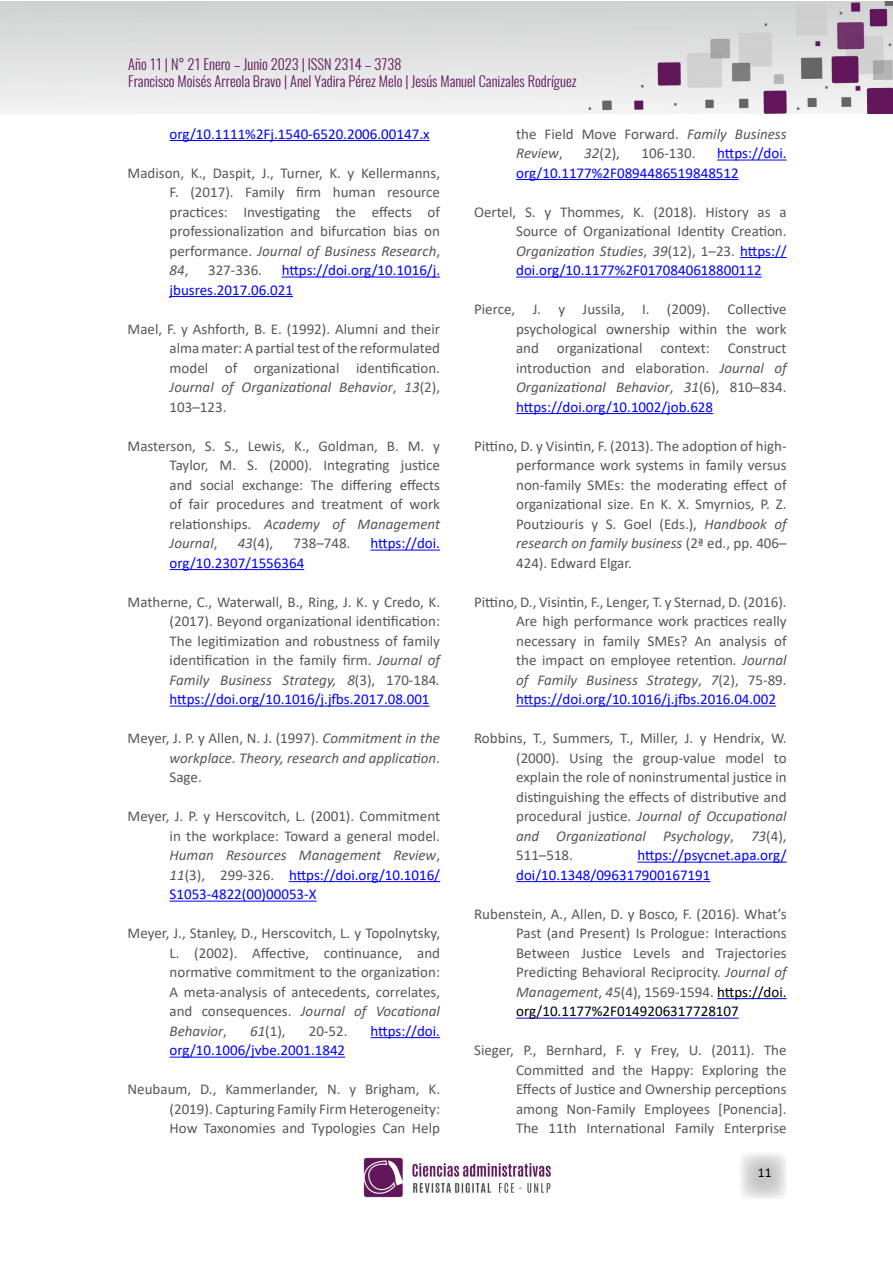
<style>
.page{position:relative;width:893px;height:1263px;background:#fff}
.page>*{position:absolute;margin:0;border:0;box-sizing:border-box;transform-origin:0 0}
.t1{font:15px/19.5px "Calibri";color:#575756;text-align:justify}
.t2{font:15px/19.5px "Calibri";color:#00f}
.t3{font:italic 15px/19.5px "Calibri";color:#575756;text-align:justify}
.t4{font:300 14.4px/17.2px "Oswald";color:#61135a}
.t5{font:13.5px "Calibri";color:#000}
.s1{font-style:italic}
.s2{color:#00f}
.s3{font-style:normal}
.s4{color:#000}
</style>
<div class="page">
<svg style="left:741px;top:1153px;width:45px;height:46px"></svg>
<img style="left:0;top:1px;width:893px;height:112px">
<img style="left:363px;top:1157px;width:188px;height:41px">
<hr style="left:170px;top:140px;width:260px;height:1px;background:#00f">
<hr style="left:282px;top:277px;width:158px;height:1px;background:#00f">
<hr style="left:170px;top:296px;width:123px;height:1px;background:#00f">
<hr style="left:371px;top:550px;width:69px;height:1px;background:#00f">
<hr style="left:170px;top:569px;width:134px;height:1px;background:#00f">
<hr style="left:170px;top:706px;width:260px;height:1px;background:#00f">
<hr style="left:289px;top:881px;width:151px;height:1px;background:#00f">
<hr style="left:170px;top:901px;width:147px;height:1px;background:#00f">
<hr style="left:371px;top:1037px;width:69px;height:1px;background:#00f">
<hr style="left:170px;top:1057px;width:175px;height:1px;background:#00f">
<hr style="left:717px;top:160px;width:70px;height:1px;background:#00f">
<hr style="left:516px;top:179px;width:223px;height:1px;background:#00f">
<hr style="left:740px;top:257px;width:47px;height:1px;background:#00f">
<hr style="left:516px;top:277px;width:246px;height:1px;background:#00f">
<hr style="left:516px;top:413px;width:197px;height:1px;background:#00f">
<hr style="left:516px;top:706px;width:260px;height:1px;background:#00f">
<hr style="left:637px;top:862px;width:150px;height:1px;background:#00f">
<hr style="left:516px;top:881px;width:194px;height:1px;background:#00f">
<hr style="left:717px;top:998px;width:70px;height:1px;background:#00f">
<hr style="left:516px;top:1018px;width:223px;height:1px;background:#00f">
<p class="t4" style="left:128px;top:53px;width:450px">Año 11 | N° 21 Enero – Junio 2023 | ISSN 2314 – 3738<br>Francisco Moisés Arreola Bravo | Anel Yadira Pérez Melo | Jesús Manuel Canizales Rodríguez</p>
<p class="t2" style="left:170px;top:124px;width:262px">org/10.1111%2Fj.1540-6520.2006.00147.x</p>
<p class="t1" style="left:170px;top:163px;width:272px;text-indent:-42px">Madison, K., Daspit, J., Turner, K. y Kellermanns, F. (2017). Family firm human resource practices: Investigating the effects of professionalization and bifurcation bias on performance. <span class="s1">Journal of Business Research</span>, <span class="s1">84</span>,</p>
<p class="t1" style="left:516px;top:124px;width:272px">the Field Move Forward. <span class="s1">Family Business<br>Review</span>,</p>
<p class="t2" style="left:516px;top:143px;width:272px;text-indent:201px">https://doi. org/10.1177%2F0894486519848512</p>
<p class="t1" style="left:516px;top:202px;width:272px;text-indent:-42px">Oertel, S. y Thommes, K. (2018). History as a Source of Organizational Identity Creation.<br><span class="s1">Organization Studies</span>, <span class="s1">39</span>(12), 1–23. <span class="s2">https:// doi.org/10.1177%2F0170840618800112</span></p>
<p class="t1" style="left:516px;top:299px;width:272px;text-indent:-42px">Pierce, J. y Jussila, I. (2009). Collective psychological ownership within the work and organizational context: Construct introduction and elaboration. <span class="s1">Journal of Organizational Behavior</span>, <span class="s1">31</span>(6), 810–834. <span class="s2">https://doi.org/10.1002/job.628</span></p>
<p class="t1" style="left:516px;top:436px;width:272px;text-indent:-42px">Pittino, D. y Visintin, F. (2013). The adoption of high&shy;performance work systems in family versus non-family SMEs: the moderating effect of organizational size. En K. X. Smyrnios, P. Z.<br>Poutziouris y S. Goel (Eds.), <span class="s1">Handbook of research on family business</span> (2ª ed., pp. 406– 424). Edward Elgar.</p>
<p class="t1" style="left:516px;top:592px;width:272px;text-indent:-42px">Pittino, D., Visintin, F., Lenger, T. y Sternad, D. (2016).<br>Are high performance work practices really necessary in family SMEs? An analysis of the impact on employee retention<span class="s1">. Journal of Family Business Strategy</span>, <span class="s1">7</span>(2), 75-89. <span class="s2">https://doi.org/10.1016/j.jfbs.2016.04.002</span></p>
<p class="t1" style="left:516px;top:728px;width:272px;text-indent:-42px">Robbins, T., Summers, T., Miller, J. y Hendrix, W. (2000). Using the group-value model to explain the role of noninstrumental justice in distinguishing the effects of distributive and procedural justice. <span class="s1">Journal of Occupational and Organizational Psychology</span>, <span class="s1">73</span>(4), 511–518.</p>
<p class="t1" style="left:584px;top:143px;width:37px"><span class="s1">32</span>(2),</p>
<p class="t1" style="left:641px;top:143px;width:55px">106-130.</p>
<p class="t2" style="left:170px;top:260px;width:272px;text-indent:112px">https://doi.org/10.1016/j. jbusres.2017.06.021</p>
<p class="t1" style="left:170px;top:319px;width:272px;text-indent:-42px">Mael, F. y Ashforth, B. E. (1992). Alumni and their alma mater: A partial test of the reformulated model of organizational identification.<br><span class="s1">Journal of Organizational Behavior</span>, <span class="s1">13</span>(2), 103–123.</p>
<p class="t1" style="left:170px;top:436px;width:272px;text-indent:-42px">Masterson, S. S., Lewis, K., Goldman, B. M. y Taylor, M. S. (2000). Integrating justice and social exchange: The differing effects of fair procedures and treatment of work relationships. <span class="s1">Academy of Management Journal</span>,</p>
<p class="t1" style="left:208px;top:260px;width:56px">327-336.</p>
<p class="t1" style="left:238px;top:533px;width:37px"><span class="s1">43</span>(4),</p>
<p class="t1" style="left:293px;top:533px;width:58px">738–748.</p>
<p class="t2" style="left:371px;top:533px;width:71px">https://doi.</p>
<p class="t2" style="left:170px;top:553px;width:136px">org/10.2307/1556364</p>
<p class="t1" style="left:170px;top:592px;width:272px;text-indent:-42px">Matherne, C., Waterwall, B., Ring, J. K. y Credo, K. (2017). Beyond organizational identification:<br>The legitimization and robustness of family identification in the family firm. <span class="s1">Journal of Family Business Strategy, 8</span>(3), 170-184<span class="s1">. </span><span class="s2">https://doi.org/10.1016/j.jfbs.2017.08.001</span></p>
<p class="t3" style="left:170px;top:728px;width:272px;text-indent:-42px"><span class="s3">Meyer, J. P. y Allen, N. J. (1997).</span> Commitment in the workplace. Theory, research and application<span class="s3">.<br>Sage.</span></p>
<p class="t1" style="left:170px;top:806px;width:272px;text-indent:-42px">Meyer, J. P. y Herscovitch, L. (2001). Commitment in the workplace: Toward a general model.<br><span class="s1">Human Resources Management Review</span>, <span class="s1">11</span>(3), 299-326. <span class="s2">https://doi.org/10.1016/ S1053-4822(00)00053-X</span></p>
<p class="t1" style="left:170px;top:923px;width:272px;text-indent:-42px">Meyer, J., Stanley, D., Herscovitch, L. y Topolnytsky, L. (2002). Affective, continuance, and normative commitment to the organization:<br>A meta-analysis of antecedents, correlates, and consequences. <span class="s1">Journal of Vocational Behavior</span>,</p>
<p class="t2" style="left:516px;top:845px;width:272px;text-indent:121px">https://psycnet.apa.org/ doi/10.1348/096317900167191</p>
<p class="t1" style="left:516px;top:904px;width:272px;text-indent:-42px">Rubenstein, A., Allen, D. y Bosco, F. (2016). What’s Past (and Present) Is Prologue: Interactions Between Justice Levels and Trajectories Predicting Behavioral Reciprocity. <span class="s1">Journal of Management</span>, <span class="s1">45</span>(4), 1569-1594. <span class="s4">https://doi. org/10.1177%2F0149206317728107</span></p>
<p class="t1" style="left:516px;top:1040px;width:272px;text-indent:-42px">Sieger, P., Bernhard, F. y Frey, U. (2011). The Committed and the Happy: Exploring the Effects of Justice and Ownership perceptions among Non-Family Employees [Ponencia].<br>The 11th International Family Enterprise</p>
<p class="t1" style="left:250px;top:1021px;width:37px"><span class="s1">61</span>(1),</p>
<p class="t1" style="left:309px;top:1021px;width:40px">20-52.</p>
<p class="t2" style="left:371px;top:1021px;width:71px">https://doi.</p>
<p class="t2" style="left:170px;top:1040px;width:177px">org/10.1006/jvbe.2001.1842</p>
<p class="t1" style="left:170px;top:1079px;width:272px;text-indent:-42px">Neubaum, D., Kammerlander, N. y Brigham, K. (2019). Capturing Family Firm Heterogeneity:<br>How Taxonomies and Typologies Can Help</p>
<p class="t5" style="left:758px;top:1163px;width:15px">11</p>
</div>
